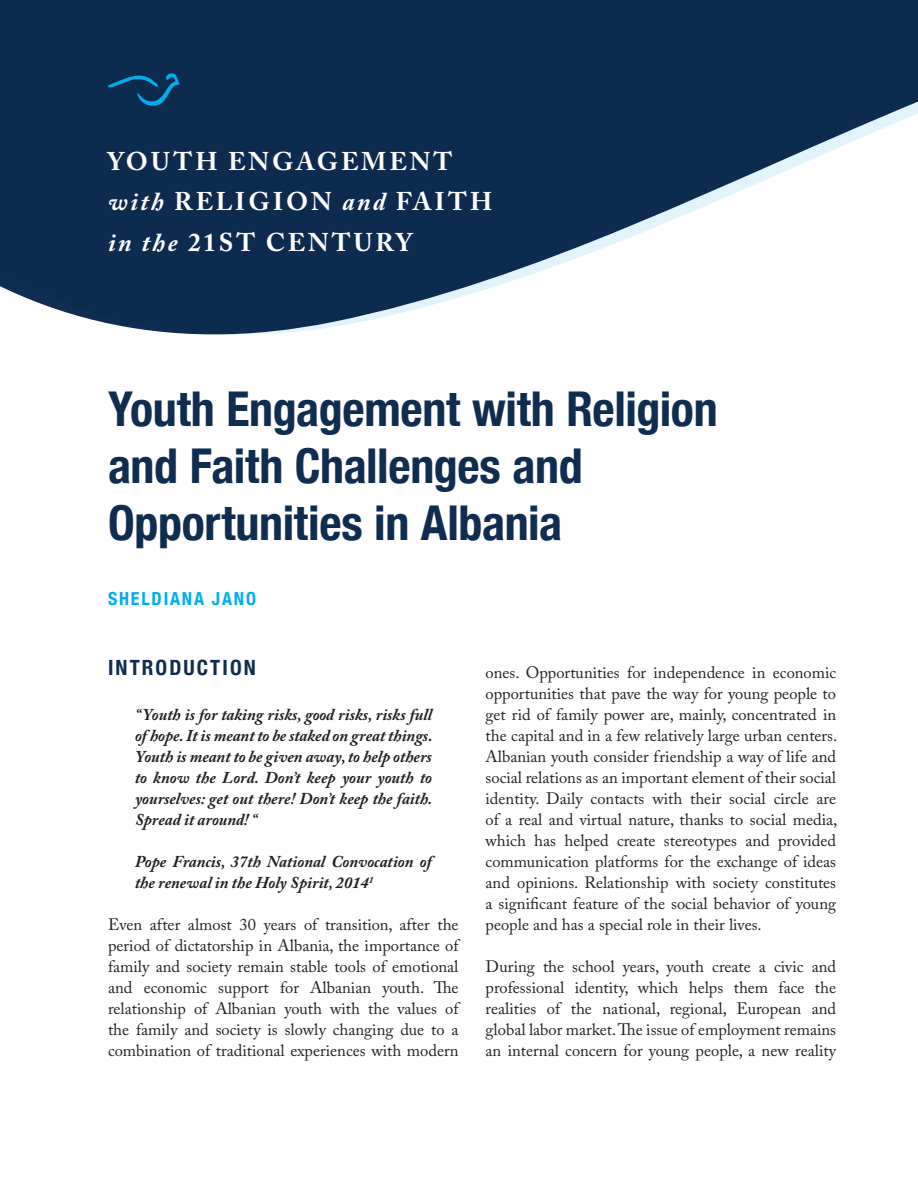
<style>
.page{position:relative;width:918px;height:1188px;background:#fff}
.page>*{position:absolute;margin:0;border:0;box-sizing:border-box;transform-origin:0 0}
.t1{font:700 condensed 48px/57px "Helvetica Neue";letter-spacing:-.005em;color:#0f2d50}
.B_Head{font:700 25.5px/40.5px "Adobe Caslon Pro";letter-spacing:.115em;color:#fff}
.A_Head{font:700 condensed 21px "Helvetica Neue";letter-spacing:.1em;color:#0f2d50}
.t2{font:700 condensed 18px "Helvetica Neue";letter-spacing:.1em;color:#00aeef}
.Body_Text{font:16.5px/21px "Adobe Caslon Pro";color:#231f20;text-align:justify}
.Body_Text-2{font:italic 700 16.5px/21px "Adobe Caslon Pro";color:#231f20;text-align:justify}
.s1{font-style:italic}
</style>
<div class="page">
<svg style="left:0;top:0;width:918px;height:335px;fill:#0d2b4f"></svg>
<svg style="left:108px;top:73px;width:72px;height:34px;background:#0a426b"></svg>
<p class="B_Head" style="left:108px;top:141px;width:386px">YOUTH ENGAGEMENT <span class="s1">with</span> RELIGION <span class="s1">and</span> FAITH <span class="s1">in the</span> 21ST CENTURY</p>
<p class="t1" style="left:108px;top:377px;width:611px">Youth Engagement with Religion and Faith Challenges and<br>Opportunities in Albania</p>
<p class="t2" style="left:108px;top:584px;width:150px">SHELDIANA JANO</p>
<p class="A_Head" style="left:108px;top:650px;width:149px">INTRODUCTION</p>
<p class="Body_Text-2" style="left:135px;top:704px;width:299px">“Youth is for taking risks, good risks, risks full of hope. It is meant to be staked on great things.<br>Youth is meant to be given away, to help others to know the Lord. Don’t keep your youth to yourselves: get out there! Don’t keep the faith.<br>Spread it around! “</p>
<p class="Body_Text-2" style="left:135px;top:851px;width:298px">Pope Francis, 37th National Convocation of the renewal in the Holy Spirit, 2014<sup>1</sup></p>
<p class="Body_Text" style="left:108px;top:914px;width:352px">Even after almost 30 years of transition, after the period of dictatorship in Albania, the importance of family and society remain stable tools of emotional and economic support for Albanian youth. The relationship of Albanian youth with the values of the family and society is slowly changing due to a combination of traditional experiences with modern</p>
<p class="Body_Text" style="left:486px;top:662px;width:353px">ones. Opportunities for independence in economic opportunities that pave the way for young people to get rid of family power are, mainly, concentrated in the capital and in a few relatively large urban centers.<br>Albanian youth consider friendship a way of life and social relations as an important element of their social identity. Daily contacts with their social circle are of a real and virtual nature, thanks to social media, which has helped create stereotypes and provided communication platforms for the exchange of ideas and opinions. Relationship with society constitutes a significant feature of the social behavior of young people and has a special role in their lives.</p>
<p class="Body_Text" style="left:486px;top:956px;width:352px">During the school years, youth create a civic and professional identity, which helps them face the realities of the national, regional, European and global labor market. The issue of employment remains an internal concern for young people, a new reality</p>
</div>
